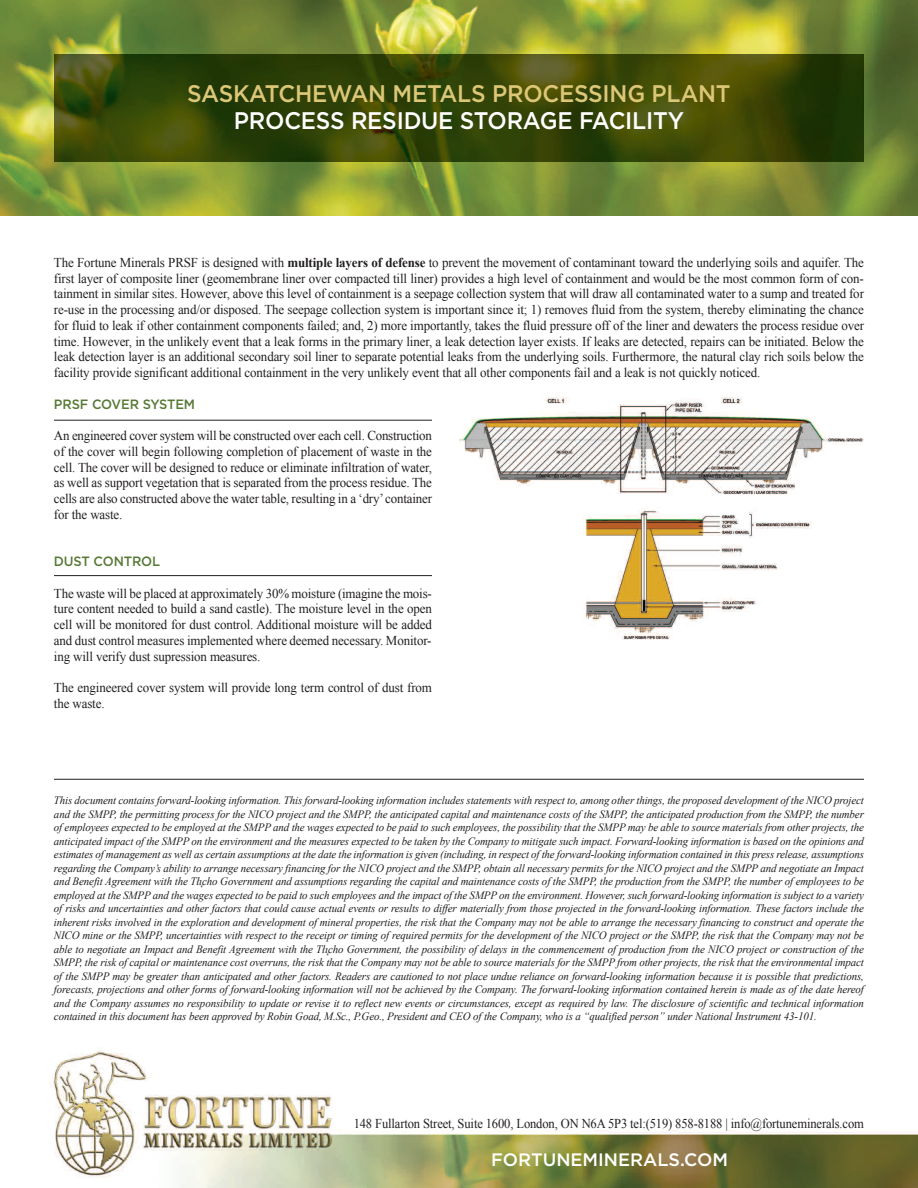
<style>
.page{position:relative;width:918px;height:1188px;background:#fff}
.page>*{position:absolute;margin:0;border:0;box-sizing:border-box;transform-origin:0 0}
.t1{font:500 24px "Gotham";letter-spacing:-.01em;color:#dcc778;scale:.95 1}
.t2{font:500 24px "Gotham";letter-spacing:-.01em;color:#fff;scale:.95 1}
.t3{font:500 18px "Gotham";color:#fff}
.t4{font:13.5px/15.8px "Times New Roman";letter-spacing:-.01em;color:#231f20;text-align:justify;scale:.96 1}
.t5{font:13.5px "Times New Roman";letter-spacing:-.01em;color:#231f20;scale:.93 1}
.t6{font:500 13.5px "Gotham";letter-spacing:-.01em;color:#577936;scale:.96 1}
.t7{font:italic 11.25px/13.5px "Times New Roman";letter-spacing:-.01em;color:#231f20;text-align:justify}
.s1{font-weight:700}
</style>
<div class="page">
<img style="left:50px;top:1048px;width:868px;height:140px">
<img style="left:0;top:0;width:918px;height:216px">
<img style="left:54px;top:54px;width:810px;height:108px">
<img style="left:459px;top:397px;width:405px;height:243px">
<hr style="left:54px;top:420px;width:378px;height:1px;background:#231f20">
<hr style="left:54px;top:575px;width:378px;height:1px;background:#231f20">
<hr style="left:54px;top:779px;width:810px;height:1px;background:#231f20">
<h1 class="t1" style="left:187px;top:79px;width:574px">SASKATCHEWAN METALS PROCESSING PLANT</h1>
<h1 class="t2" style="left:234px;top:106px;width:475px">PROCESS RESIDUE STORAGE FACILITY</h1>
<p class="t4" style="left:54px;top:254px;width:845px">The Fortune Minerals PRSF is designed with <span class="s1">multiple layers of defense</span> to prevent the movement of contaminant toward the underlying soils and aquifer. The first layer of composite liner (geomembrane liner over compacted till liner) provides a high level of containment and would be the most common form of con&shy;tainment in similar sites. However, above this level of containment is a seepage collection system that will draw all contaminated water to a sump and treated for re-use in the processing and/or disposed. The seepage collection system is important since it; 1) removes fluid from the system, thereby eliminating the chance for fluid to leak if other containment components failed; and, 2) more importantly, takes the fluid pressure off of the liner and dewaters the process residue over time. However, in the unlikely event that a leak forms in the primary liner, a leak detection layer exists. If leaks are detected, repairs can be initiated. Below the leak detection layer is an additional secondary soil liner to separate potential leaks from the underlying soils. Furthermore, the natural clay rich soils below the facility provide significant additional containment in the very unlikely event that all other components fail and a leak is not quickly noticed.</p>
<p class="t6" style="left:54px;top:396px;width:149px">PRSF COVER SYSTEM</p>
<p class="t4" style="left:54px;top:428px;width:395px">An engineered cover system will be constructed over each cell. Construction of the cover will begin following completion of placement of waste in the cell. The cover will be designed to reduce or eliminate infiltration of water, as well as support vegetation that is separated from the process residue. The cells are also constructed above the water table, resulting in a ‘dry’ container for the waste.</p>
<p class="t6" style="left:54px;top:554px;width:112px">DUST CONTROL</p>
<p class="t4" style="left:54px;top:585px;width:395px">The waste will be placed at approximately 30% moisture (imagine the mois&shy;ture content needed to build a sand castle). The moisture level in the open cell will be monitored for dust control. Additional moisture will be added and dust control measures implemented where deemed necessary. Monitor&shy;ing will verify dust supression measures.</p>
<p class="t4" style="left:54px;top:680px;width:395px">The engineered cover system will provide long term control of dust from the waste.</p>
<p class="t7" style="left:54px;top:794px;width:812px">This document contains forward-looking information. This forward-looking information includes statements with respect to, among other things, the proposed development of the NICO project and the SMPP, the permitting process for the NICO project and the SMPP, the anticipated capital and maintenance costs of the SMPP, the anticipated production from the SMPP, the number of employees expected to be employed at the SMPP and the wages expected to be paid to such employees, the possibility that the SMPP may be able to source materials from other projects, the anticipated impact of the SMPP on the environment and the measures expected to be taken by the Company to mitigate such impact. Forward-looking information is based on the opinions and estimates of management as well as certain assumptions at the date the information is given (including, in respect of the forward-looking information contained in this press release, assumptions regarding the Company’s ability to arrange necessary financing for the NICO project and the SMPP, obtain all necessary permits for the NICO project and the SMPP and negotiate an Impact and Benefit Agreement with the Tłıc̨ ho Government and assumptions regarding the capital and maintenance costs of the SMPP, the production from the SMPP, the number of employees to be employed at the SMPP and the wages expected to be paid to such employees and the impact of the SMPP on the environment. However, such forward-looking information is subject to a variety of risks and uncertainties and other factors that could cause actual events or results to differ materially from those projected in the forward-looking information. These factors include the inherent risks involved in the exploration and development of mineral properties, the risk that the Company may not be able to arrange the necessary financing to construct and operate the NICO mine or the SMPP, uncertainties with respect to the receipt or timing of required permits for the development of the NICO project or the SMPP, the risk that the Company may not be able to negotiate an Impact and Benefit Agreement with the Tłıc̨ ho Government, the possibility of delays in the commencement of production from the NICO project or construction of the SMPP, the risk of capital or maintenance cost overruns, the risk that the Company may not be able to source materials for the SMPP from other projects, the risk that the environmental impact of the SMPP may be greater than anticipated and other factors. Readers are cautioned to not place undue reliance on forward-looking information because it is possible that predictions, forecasts, projections and other forms of forward-looking information will not be achieved by the Company. The forward-looking information contained herein is made as of the date hereof and the Company assumes no responsibility to update or revise it to reflect new events or circumstances, except as required by law. The disclosure of scientific and technical information contained in this document has been approved by Robin Goad, M.Sc., P.Geo., President and CEO of the Company, who is a “qualified person” under National Instrument 43-101.</p>
<p class="t5" style="left:354px;top:1116px;width:550px">148 Fullarton Street, Suite 1600, London, ON N6A 5P3 tel:(519) 858-8188 | info@fortuneminerals.com</p>
<h2 class="t3" style="left:491px;top:1150px;width:238px">FORTUNEMINERALS.COM</h2>
</div>
